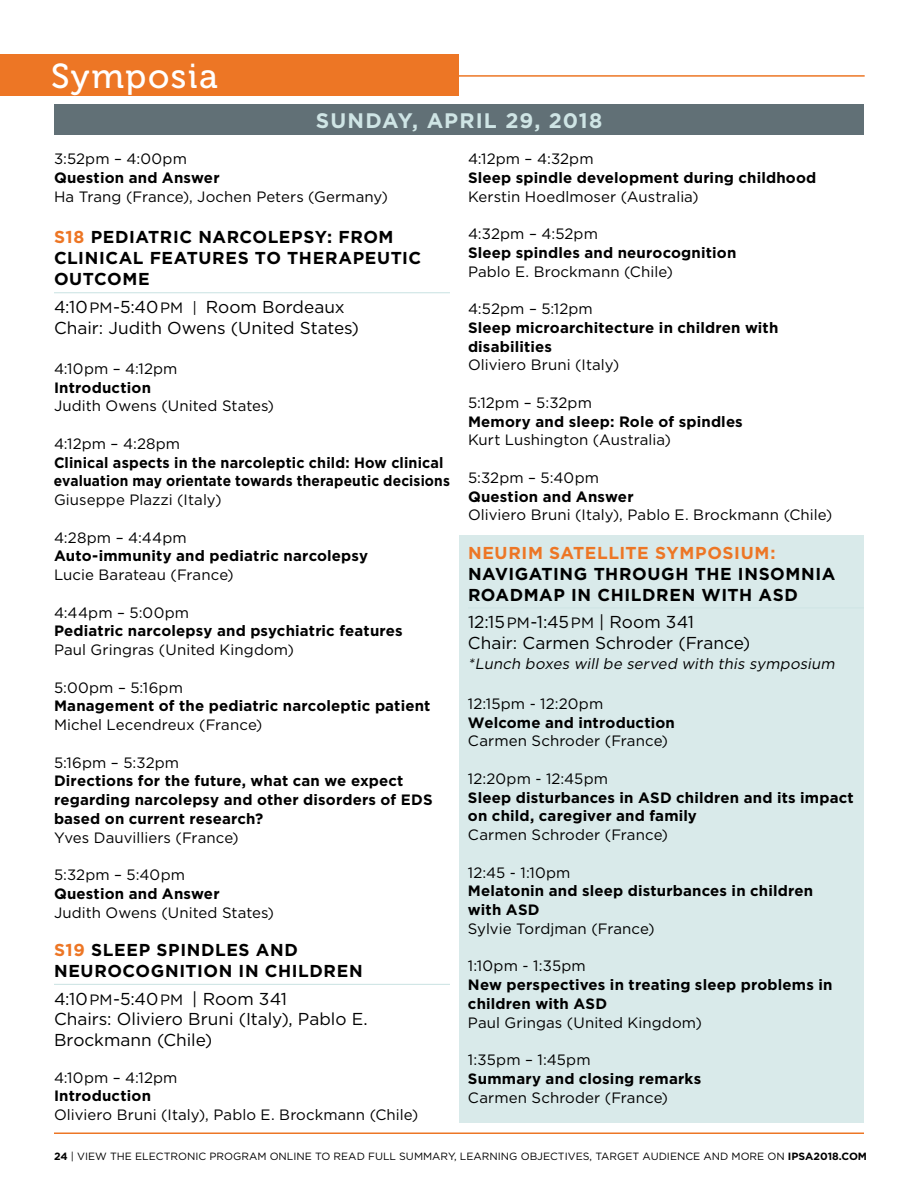
<style>
.page{position:relative;width:918px;height:1188px;background:#fff}
.page>*{position:absolute;margin:0;border:0;box-sizing:border-box;transform-origin:0 0}
.t1{font:34.5px "Museo 500";letter-spacing:.045em;color:#fff}
.t2{font:700 21px "Gotham";letter-spacing:.055em;color:#cfe5e5}
.t3{font:17.25px/20.7px "Gotham";color:#000}
.t4{font:700 17.25px/21.1px "Gotham";letter-spacing:.035em;color:#000}
.t5{font:700 17.25px "Gotham";letter-spacing:.035em;color:#ed7625}
.t6{font:15px "Gotham";letter-spacing:.005em;color:#000}
.t7{font:700 15px/18.8px "Gotham";letter-spacing:.01em;color:#000}
.t8{font:700 15px/18.8px "Gotham";letter-spacing:.01em;color:#000;scale:.96 1}
.t9{font:italic 15px "Gotham";color:#000}
.t10{font:10.5px "Gotham";color:#000}
.s1{color:#ed7625}
.s2{font-size:15px}
.s3{font-weight:700}
</style>
<div class="page">
<div style="left:459px;top:536px;width:405px;height:587px;background:#d9eaea"></div>
<hr style="left:54px;top:1132px;width:810px;height:2px;background:#ed7625">
<hr style="left:54px;top:292px;width:396px;height:1px;background:#cfe5e5">
<hr style="left:54px;top:984px;width:396px;height:1px;background:#cfe5e5">
<hr style="left:468px;top:607px;width:396px;height:1px;background:#cfe5e5">
<hr style="left:459px;top:75px;width:406px;height:2px;background:#ed7625">
<div style="left:0;top:55px;width:459px;height:41px;background:#ed7625"></div>
<div style="left:54px;top:104px;width:810px;height:31px;background:#617076"></div>
<h1 class="t1" style="left:51px;top:57px;width:168px">Symposia</h1>
<h2 class="t2" style="left:316px;top:106px;width:288px">SUNDAY, APRIL 29, 2018</h2>
<p class="t6" style="left:54px;top:149px;width:134px">3:52pm – 4:00pm</p>
<p class="t7" style="left:54px;top:168px;width:167px">Question and Answer</p>
<p class="t6" style="left:54px;top:187px;width:336px">Ha Trang (France), Jochen Peters (Germany)</p>
<p class="t4" style="left:54px;top:226px;width:369px"><span class="s1">S18</span> PEDIATRIC NARCOLEPSY: FROM<br>CLINICAL FEATURES TO THERAPEUTIC<br>OUTCOME</p>
<p class="t3" style="left:54px;top:296px;width:306px">4:10<span class="s2">PM</span>-5:40<span class="s2">PM |</span> Room Bordeaux<br>Chair: Judith Owens (United States)</p>
<p class="t6" style="left:54px;top:359px;width:125px">4:10pm – 4:12pm</p>
<p class="t7" style="left:54px;top:378px;width:99px">Introduction</p>
<p class="t6" style="left:54px;top:397px;width:222px">Judith Owens (United States)</p>
<p class="t6" style="left:54px;top:434px;width:128px">4:12pm – 4:28pm</p>
<p class="t8" style="left:54px;top:453px;width:414px">Clinical aspects in the narcoleptic child: How clinical evaluation may orientate towards therapeutic decisions</p>
<p class="t6" style="left:54px;top:490px;width:169px">Giuseppe Plazzi (Italy)</p>
<p class="t6" style="left:54px;top:528px;width:134px">4:28pm – 4:44pm</p>
<p class="t7" style="left:54px;top:547px;width:316px">Auto-immunity and pediatric narcolepsy</p>
<p class="t6" style="left:54px;top:565px;width:181px">Lucie Barateau (France)</p>
<p class="t6" style="left:54px;top:603px;width:137px">4:44pm – 5:00pm</p>
<p class="t7" style="left:54px;top:622px;width:350px">Pediatric narcolepsy and psychiatric features</p>
<p class="t6" style="left:54px;top:640px;width:241px">Paul Gringras (United Kingdom)</p>
<p class="t6" style="left:54px;top:678px;width:130px">5:00pm – 5:16pm</p>
<p class="t7" style="left:54px;top:697px;width:378px">Management of the pediatric narcoleptic patient</p>
<p class="t6" style="left:54px;top:715px;width:210px">Michel Lecendreux (France)</p>
<p class="t6" style="left:54px;top:753px;width:127px">5:16pm – 5:32pm</p>
<p class="t7" style="left:54px;top:772px;width:380px">Directions for the future, what can we expect regarding narcolepsy and other disorders of EDS based on current research?</p>
<p class="t6" style="left:54px;top:828px;width:186px">Yves Dauvilliers (France)</p>
<p class="t6" style="left:54px;top:865px;width:133px">5:32pm – 5:40pm</p>
<p class="t7" style="left:54px;top:884px;width:167px">Question and Answer</p>
<p class="t6" style="left:54px;top:903px;width:222px">Judith Owens (United States)</p>
<p class="t4" style="left:54px;top:940px;width:310px;line-height:20.7px"><span class="s1">S19</span> SLEEP SPINDLES AND<br>NEUROCOGNITION IN CHILDREN</p>
<p class="t3" style="left:54px;top:988px;width:315px">4:10<span class="s2">PM</span>-5:40<span class="s2">PM</span> | Room 341<br>Chairs: Oliviero Bruni (Italy), Pablo E.<br>Brockmann (Chile)</p>
<p class="t6" style="left:54px;top:1068px;width:125px">4:10pm – 4:12pm</p>
<p class="t7" style="left:54px;top:1087px;width:99px">Introduction</p>
<p class="t6" style="left:54px;top:1105px;width:366px">Oliviero Bruni (Italy), Pablo E. Brockmann (Chile)</p>
<p class="t6" style="left:468px;top:149px;width:127px">4:12pm – 4:32pm</p>
<p class="t7" style="left:468px;top:168px;width:350px">Sleep spindle development during childhood</p>
<p class="t6" style="left:468px;top:187px;width:232px">Kerstin Hoedlmoser (Australia)</p>
<p class="t6" style="left:468px;top:224px;width:131px">4:32pm – 4:52pm</p>
<p class="t7" style="left:468px;top:243px;width:270px">Sleep spindles and neurocognition</p>
<p class="t6" style="left:468px;top:262px;width:206px">Pablo E. Brockmann (Chile)</p>
<p class="t6" style="left:468px;top:299px;width:126px">4:52pm – 5:12pm</p>
<p class="t7" style="left:468px;top:318px;width:312px">Sleep microarchitecture in children with disabilities</p>
<p class="t6" style="left:468px;top:356px;width:153px">Oliviero Bruni (Italy)</p>
<p class="t6" style="left:468px;top:393px;width:125px">5:12pm – 5:32pm</p>
<p class="t7" style="left:468px;top:412px;width:276px">Memory and sleep: Role of spindles</p>
<p class="t6" style="left:468px;top:431px;width:205px">Kurt Lushington (Australia)</p>
<p class="t6" style="left:468px;top:468px;width:133px">5:32pm – 5:40pm</p>
<p class="t7" style="left:468px;top:487px;width:167px">Question and Answer</p>
<p class="t6" style="left:468px;top:506px;width:366px">Oliviero Bruni (Italy), Pablo E. Brockmann (Chile)</p>
<p class="t5" style="left:468px;top:542px;width:309px">NEURIM SATELLITE SYMPOSIUM:</p>
<p class="t4" style="left:468px;top:563px;width:369px;line-height:20.7px">NAVIGATING THROUGH THE INSOMNIA<br>ROADMAP IN CHILDREN WITH ASD</p>
<p class="t3" style="left:468px;top:611px;width:284px">12:15<span class="s2">PM</span>-1:45<span class="s2">PM</span> | Room 341<br>Chair: Carmen Schroder (France)</p>
<p class="t9" style="left:468px;top:655px;width:372px">*Lunch boxes will be served with this symposium</p>
<p class="t6" style="left:468px;top:694px;width:137px">12:15pm - 12:20pm</p>
<p class="t7" style="left:468px;top:713px;width:208px">Welcome and introduction</p>
<p class="t6" style="left:468px;top:731px;width:202px">Carmen Schroder (France)</p>
<p class="t6" style="left:468px;top:769px;width:142px">12:20pm - 12:45pm</p>
<p class="t7" style="left:468px;top:788px;width:387px">Sleep disturbances in ASD children and its impact on child, caregiver and family</p>
<p class="t6" style="left:468px;top:825px;width:202px">Carmen Schroder (France)</p>
<p class="t6" style="left:468px;top:863px;width:104px">12:45 - 1:10pm</p>
<p class="t7" style="left:468px;top:882px;width:347px">Melatonin and sleep disturbances in children with ASD</p>
<p class="t6" style="left:468px;top:919px;width:188px">Sylvie Tordjman (France)</p>
<p class="t6" style="left:468px;top:956px;width:119px">1:10pm - 1:35pm</p>
<p class="t7" style="left:468px;top:975px;width:366px">New perspectives in treating sleep problems in children with ASD</p>
<p class="t6" style="left:468px;top:1013px;width:235px">Paul Gringas (United Kingdom)</p>
<p class="t6" style="left:468px;top:1050px;width:124px">1:35pm – 1:45pm</p>
<p class="t7" style="left:468px;top:1069px;width:235px">Summary and closing remarks</p>
<p class="t6" style="left:468px;top:1088px;width:202px">Carmen Schroder (France)</p>
<p class="t10" style="left:54px;top:1149px;width:815px"><span class="s3">24</span> | VIEW THE ELECTRONIC PROGRAM ONLINE TO READ FULL SUMMARY, LEARNING OBJECTIVES, TARGET AUDIENCE AND MORE ON <span class="s3">IPSA2018.COM</span></p>
</div>
